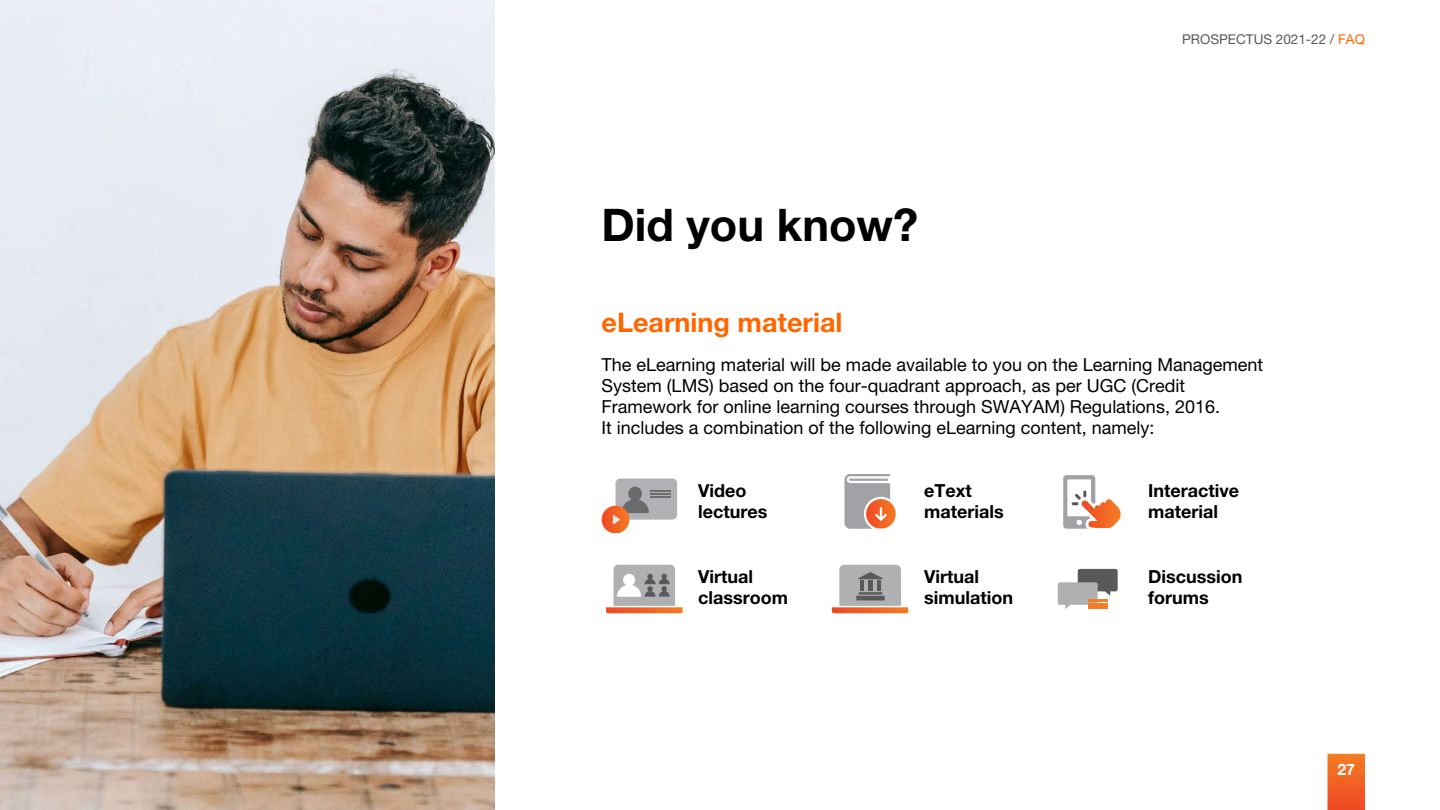
<style>
.page{position:relative;width:1440px;height:810px;background:#fff}
.page>*{position:absolute;margin:0;border:0;box-sizing:border-box;transform-origin:0 0}
.t1{font:700 45px "Helvetica Neue LT Pro";color:#000}
.t2{font:700 27px "Helvetica Neue LT Pro";color:#f60}
.t3{font:18px/21px "Helvetica Neue LT Pro";color:#000}
.t4{font:700 18px/21px "Helvetica Neue LT Pro";color:#000}
.t5{font:700 15.75px "Helvetica Neue LT Pro";color:#fff}
.t6{font:13.5px "Helvetica Neue LT Pro";color:#595959}
.s1{color:#f60}
</style>
<div class="page">
<svg style="left:1328px;top:754px;width:37px;height:56px"></svg>
<div style="left:616px;top:478px;width:61px;height:42px;background:#b0b0b5;border-radius:5px"></div>
<svg style="left:602px;top:487px;width:69px;height:46px"></svg>
<img style="left:0;top:0;width:495px;height:810px">
<svg style="left:844px;top:474px;width:52px;height:55px"></svg>
<svg style="left:1063px;top:475px;width:58px;height:54px"></svg>
<svg style="left:606px;top:565px;width:77px;height:48px"></svg>
<svg style="left:832px;top:565px;width:76px;height:48px"></svg>
<hr style="left:856px;top:596px;width:29px;height:4px;background:#595959">
<svg style="left:1058px;top:569px;width:60px;height:40px"></svg>
<h1 class="t1" style="left:602px;top:198px;width:318px">Did you know?</h1>
<p class="t6" style="left:1182px;top:31px;width:184px">PROSPECTUS 2021-22 / <span class="s1">FAQ</span></p>
<h2 class="t2" style="left:602px;top:306px;width:242px">eLearning material</h2>
<p class="t3" style="left:602px;top:354px;width:663px">The eLearning material will be made available to you on the Learning Management System (LMS) based on the four-quadrant approach, as per UGC (Credit Framework for online learning courses through SWAYAM) Regulations, 2016.<br>It includes a combination of the following eLearning content, namely:</p>
<p class="t4" style="left:698px;top:479px;width:71px">Video lectures</p>
<p class="t4" style="left:698px;top:566px;width:91px">Virtual classroom</p>
<p class="t4" style="left:924px;top:479px;width:81px">eText materials</p>
<p class="t4" style="left:924px;top:566px;width:90px">Virtual simulation</p>
<p class="t4" style="left:1148px;top:479px;width:92px">Interactive material</p>
<p class="t4" style="left:1148px;top:566px;width:96px">Discussion forums</p>
<p class="t5" style="left:1337px;top:760px;width:19px">27</p>
</div>
